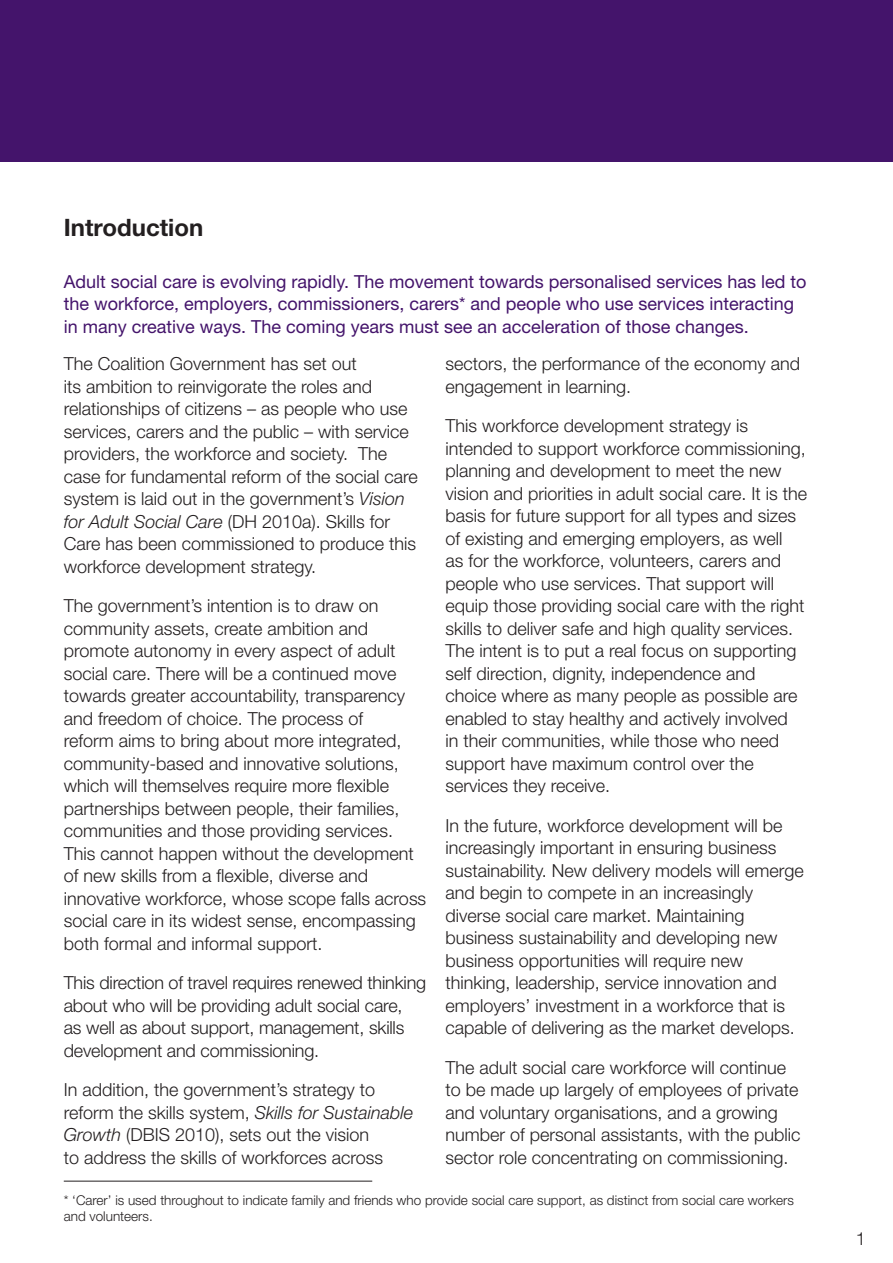
<style>
.page{position:relative;width:893px;height:1263px;background:#fff}
.page>*{position:absolute;margin:0;border:0;box-sizing:border-box;transform-origin:0 0}
.Paragraph_Style_4{font:700 24px "Helvetica Neue LT Std";color:#231f20}
.t1{font:300 18px/22.5px "Helvetica Neue LT Std";color:#231f20}
.t2{font:18px/22.5px "Helvetica Neue LT Std";color:#44146b}
.t3{font:300 13.5px/16.2px "Helvetica Neue LT Std";color:#231f20}
.s1{font-style:italic}
</style>
<div class="page">
<div style="left:0;top:0;width:893px;height:161px;background:#44146b"></div>
<hr style="left:64px;top:1181px;width:308px;height:1px;background:#231f20">
<p class="Paragraph_Style_4" style="left:64px;top:213px;width:141px">Introduction</p>
<p class="t2" style="left:64px;top:270px;width:744px">Adult social care is evolving rapidly. The movement towards personalised services has led to the workforce, employers, commissioners, carers* and people who use services interacting in many creative ways. The coming years must see an acceleration of those changes.</p>
<p class="t1" style="left:64px;top:352px;width:356px">The Coalition Government has set out<br>its ambition to reinvigorate the roles and relationships of citizens – as people who use services, carers and the public – with service providers, the workforce and society. The case for fundamental reform of the social care system is laid out in the government’s <span class="s1">Vision for Adult Social Care</span> (DH 2010a). Skills for Care has been commissioned to produce this workforce development strategy.</p>
<p class="t1" style="left:64px;top:594px;width:364px">The government’s intention is to draw on community assets, create ambition and promote autonomy in every aspect of adult social care. There will be a continued move towards greater accountability, transparency and freedom of choice. The process of<br>reform aims to bring about more integrated, community-based and innovative solutions, which will themselves require more flexible partnerships between people, their families, communities and those providing services.<br>This cannot happen without the development of new skills from a flexible, diverse and innovative workforce, whose scope falls across social care in its widest sense, encompassing both formal and informal support.</p>
<p class="t1" style="left:64px;top:971px;width:364px">This direction of travel requires renewed thinking about who will be providing adult social care,<br>as well as about support, management, skills development and commissioning.</p>
<p class="t1" style="left:64px;top:1078px;width:351px">In addition, the government’s strategy to reform the skills system, <span class="s1">Skills for Sustainable Growth</span> (DBIS 2010), sets out the vision<br>to address the skills of workforces across</p>
<p class="t1" style="left:445px;top:352px;width:356px">sectors, the performance of the economy and engagement in learning.</p>
<p class="t1" style="left:445px;top:414px;width:363px">This workforce development strategy is intended to support workforce commissioning, planning and development to meet the new vision and priorities in adult social care. It is the basis for future support for all types and sizes of existing and emerging employers, as well<br>as for the workforce, volunteers, carers and people who use services. That support will equip those providing social care with the right skills to deliver safe and high quality services.<br>The intent is to put a real focus on supporting self direction, dignity, independence and choice where as many people as possible are enabled to stay healthy and actively involved<br>in their communities, while those who need support have maximum control over the services they receive.</p>
<p class="t1" style="left:445px;top:814px;width:360px">In the future, workforce development will be increasingly important in ensuring business sustainability. New delivery models will emerge and begin to compete in an increasingly diverse social care market. Maintaining business sustainability and developing new business opportunities will require new thinking, leadership, service innovation and employers’ investment in a workforce that is capable of delivering as the market develops.</p>
<p class="t1" style="left:445px;top:1056px;width:357px">The adult social care workforce will continue to be made up largely of employees of private and voluntary organisations, and a growing number of personal assistants, with the public sector role concentrating on commissioning.</p>
<p class="t3" style="left:64px;top:1192px;width:732px">* ‘Carer’ is used throughout to indicate family and friends who provide social care support, as distinct from social care workers and volunteers.</p>
<p class="t1" style="left:856px;top:1226px;width:12px">1</p>
</div>
